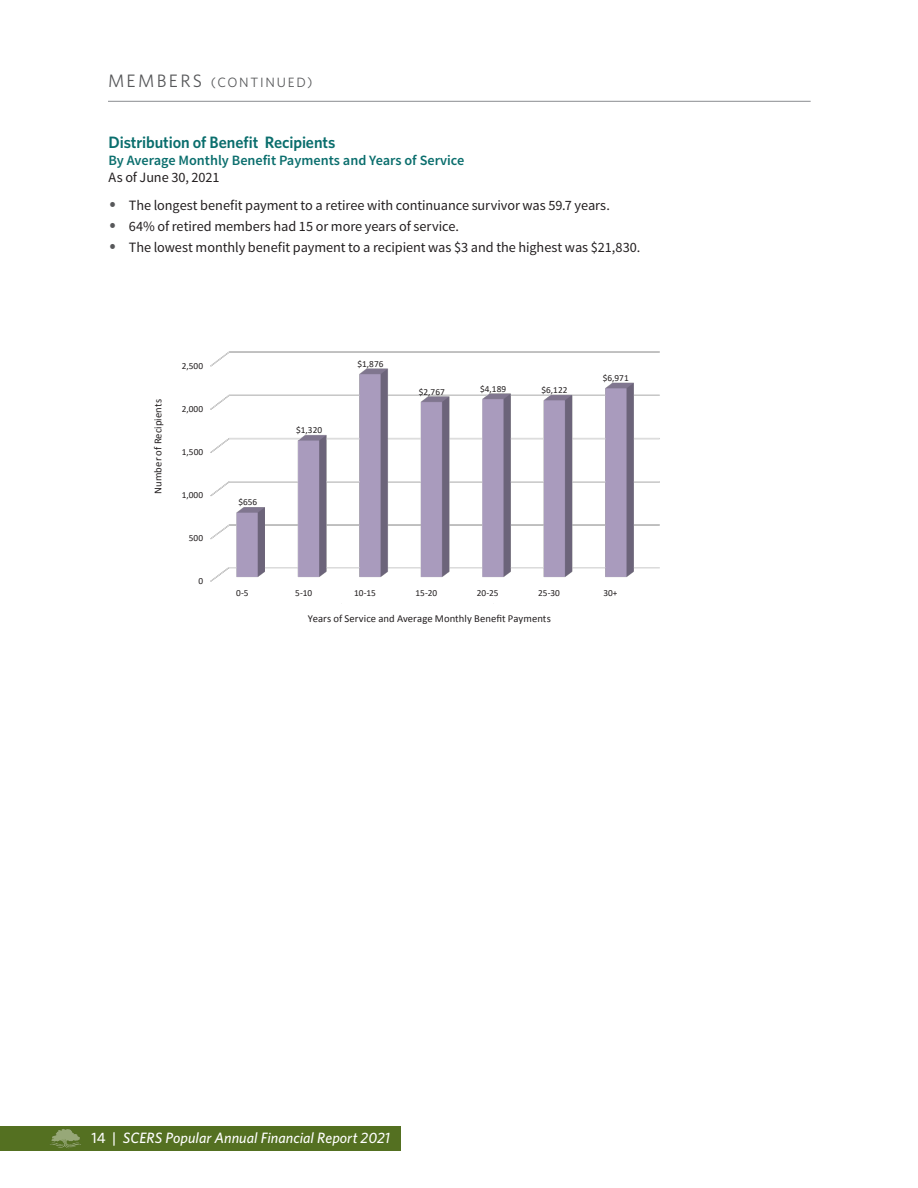
<style>
.page{position:relative;width:918px;height:1188px;background:#fff}
.page>*{position:absolute;margin:0;border:0;box-sizing:border-box;transform-origin:0 0}
.Subhead_-_Statistica{font:600 16.5px "Whitney";letter-spacing:-.01em;color:#0a6e6d}
.t1{font:italic 500 15px "Whitney";color:#fff}
.Table{font:14.25px "Source Sans Pro";letter-spacing:-.005em;color:#231f20}
.Table_-_Column_Heads{font:600 14.25px "Source Sans Pro";color:#0a6e6d}
.t2{font:13.5px "Whitney";letter-spacing:.13em;color:#57585a}
.Subhead_2_-_Fin{font:10.65px "Calibri";letter-spacing:.005em;color:#231f20}
.t3{font:9.3px "Calibri";color:#231f20}
.s1{font-size:18px}
.s2{font-size:21px;color:#57585a}
.s3{font-style:normal}
</style>
<div class="page">
<div style="left:0;top:1126px;width:401px;height:25px;background:#547021"></div>
<img style="left:50px;top:1129px;width:31px;height:20px">
<svg style="left:210px;top:351px;width:450px;height:231px"></svg>
<hr style="left:108px;top:101px;width:703px;height:1px;background:#9d9fa2">
<p class="t2" style="left:108px;top:74px;width:206px"><span class="s1">MEMBERS</span> (CONTINUED)</p>
<p class="Subhead_-_Statistica" style="left:109px;top:131px;width:228px">Distribution of Benefit Recipients</p>
<p class="Table_-_Column_Heads" style="left:109px;top:152px;width:357px">By Average Monthly Benefit Payments and Years of Service</p>
<p class="Table" style="left:109px;top:169px;width:112px">As of June 30, 2021</p>
<p class="Table" style="left:109px;top:197px;width:500px"><span class="s2">•</span> The longest benefit payment to a retiree with continuance survivor was 59.7 years.</p>
<p class="Table" style="left:109px;top:218px;width:349px"><span class="s2">•</span> 64% of retired members had 15 or more years of service.</p>
<p class="Table" style="left:109px;top:239px;width:531px"><span class="s2">•</span> The lowest monthly benefit payment to a recipient was $3 and the highest was $21,830.</p>
<p class="Subhead_2_-_Fin" style="left:151px;top:494px;width:96px;rotate:-90deg">Number of Recipients</p>
<p class="t3" style="left:182px;top:360px;width:23px">2,500</p>
<p class="t3" style="left:182px;top:403px;width:23px">2,000</p>
<p class="t3" style="left:182px;top:446px;width:23px">1,500</p>
<p class="t3" style="left:182px;top:489px;width:23px">1,000</p>
<p class="t3" style="left:189px;top:532px;width:16px">500</p>
<p class="t3" style="left:198px;top:575px;width:6px">0</p>
<p class="t3" style="left:238px;top:495px;width:20px">$656</p>
<p class="t3" style="left:296px;top:424px;width:27px">$1,320</p>
<p class="t3" style="left:358px;top:358px;width:27px">$1,876</p>
<p class="t3" style="left:419px;top:385px;width:27px">$2,767</p>
<p class="t3" style="left:480px;top:382px;width:27px">$4,189</p>
<p class="t3" style="left:542px;top:384px;width:27px">$6,122</p>
<p class="t3" style="left:603px;top:372px;width:27px">$6,971</p>
<p class="t3" style="left:236px;top:586px;width:14px">0-5</p>
<p class="t3" style="left:295px;top:586px;width:19px">5-10</p>
<p class="t3" style="left:354px;top:586px;width:23px">10-15</p>
<p class="t3" style="left:416px;top:586px;width:23px">15-20</p>
<p class="t3" style="left:477px;top:586px;width:23px">20-25</p>
<p class="t3" style="left:538px;top:586px;width:23px">25-30</p>
<p class="t3" style="left:603px;top:586px;width:16px">30+</p>
<p class="Subhead_2_-_Fin" style="left:308px;top:611px;width:244px">Years of Service and Average Monthly Benefit Payments</p>
<p class="t1" style="left:92px;top:1128px;width:300px"><span class="s3">14 |</span> SCERS Popular Annual Financial Report 2021</p>
</div>
